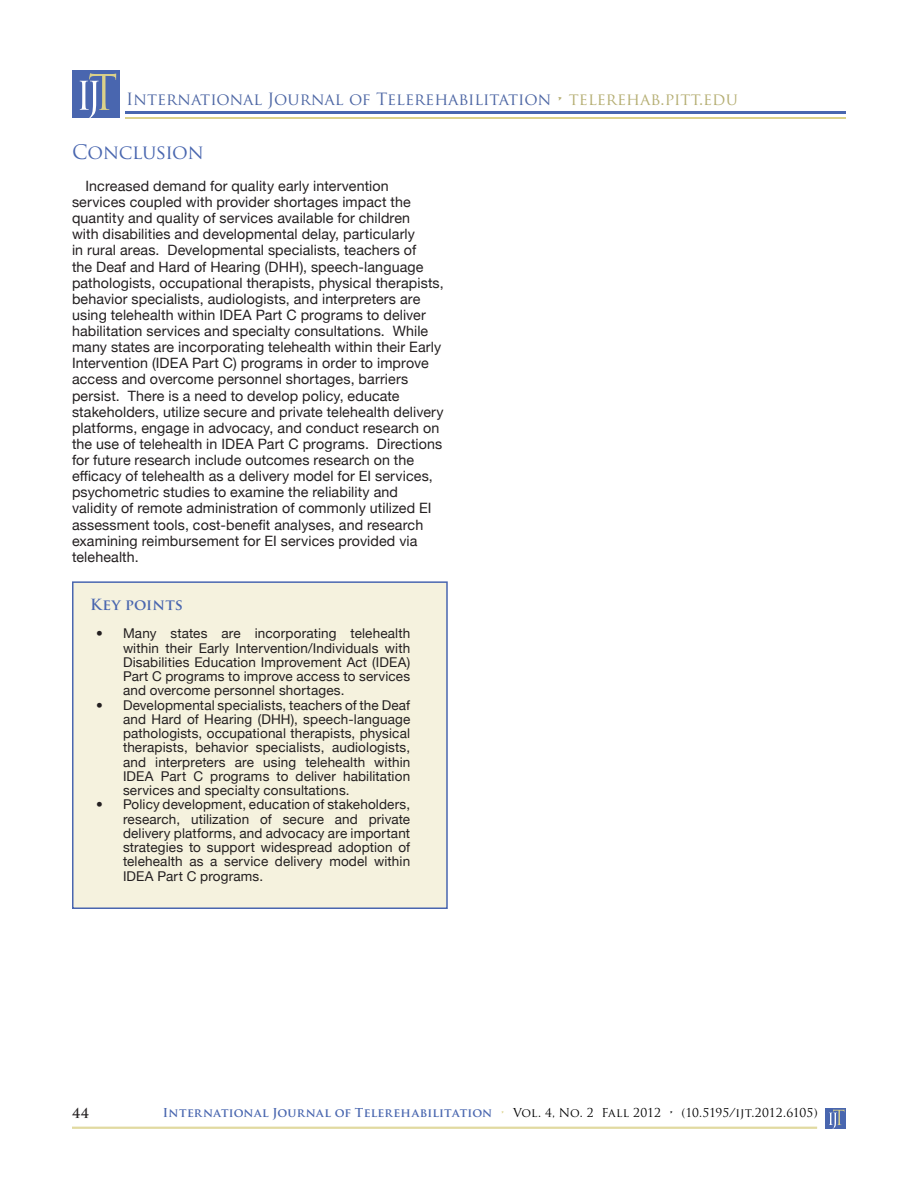
<style>
.page{position:relative;width:918px;height:1188px;background:#fff}
.page>*{position:absolute;margin:0;border:0;box-sizing:border-box;transform-origin:0 0}
.Paragraph_3{font:19.5px "Trajan Pro";letter-spacing:-.025em;color:#4966af}
.t1{font:16.5px "Trajan Pro";color:#4d66a4}
.Heading_3{font:700 15px "Trajan Pro";letter-spacing:.01em;color:#4966af}
.Paragraph_1{font:14.25px/16.2px "Helvetica Neue";letter-spacing:.01em;color:#231f20}
.t2{font:13.5px/14.2px "Helvetica Neue";letter-spacing:.01em;color:#231f20;text-align:justify}
.t3{font:700 13.5px "Trajan Pro";color:#231f20}
.t4{font:12px "Trajan Pro";letter-spacing:-.01em;color:#000}
.s1{font-weight:700;color:#b5ae73}
.s2{color:#b5ae73}
.s3{font-weight:700;color:#4966af}
.s4{color:#dbd189}
</style>
<div class="page">
<div style="left:72px;top:70px;width:48px;height:48px;background:#4966af"></div>
<svg style="left:80px;top:73px;width:36px;height:45px"></svg>
<hr style="left:126px;top:112px;width:720px;height:2px;background:#4966af">
<hr style="left:126px;top:117px;width:720px;height:1px;background:#dbd189">
<div style="left:826px;top:1108px;width:20px;height:21px;background:#4966af"></div>
<svg style="left:829px;top:1109px;width:15px;height:20px"></svg>
<hr style="left:72px;top:1127px;width:745px;height:1px;background:#dbd189">
<hr style="left:72px;top:1128px;width:745px;height:1px;background:#dbd189">
<div style="left:72px;top:581px;width:376px;height:328px;background:#f5f2de;border:2px solid #4966af"></div>
<p class="t1" style="left:126px;top:88px;width:613px">International Journal of Telerehabilitation <span class="s1">•</span> <span class="s2">telerehab.pitt.edu</span></p>
<p class="Paragraph_3" style="left:72px;top:139px;width:133px">Conclusion</p>
<p class="Paragraph_1" style="left:72px;top:177px;width:373px;text-indent:14px">Increased demand for quality early intervention services coupled with provider shortages impact the quantity and quality of services available for children<br>with disabilities and developmental delay, particularly<br>in rural areas. Developmental specialists, teachers of<br>the Deaf and Hard of Hearing (DHH), speech-language pathologists, occupational therapists, physical therapists, behavior specialists, audiologists, and interpreters are using telehealth within IDEA Part C programs to deliver habilitation services and specialty consultations. While many states are incorporating telehealth within their Early Intervention (IDEA Part C) programs in order to improve access and overcome personnel shortages, barriers persist. There is a need to develop policy, educate stakeholders, utilize secure and private telehealth delivery platforms, engage in advocacy, and conduct research on the use of telehealth in IDEA Part C programs. Directions for future research include outcomes research on the efficacy of telehealth as a delivery model for EI services, psychometric studies to examine the reliability and validity of remote administration of commonly utilized EI assessment tools, cost-benefit analyses, and research examining reimbursement for EI services provided via telehealth.</p>
<p class="Heading_3" style="left:90px;top:595px;width:95px">Key points</p>
<p class="t2" style="left:123px;top:625px;width:289px;text-indent:-27px">• Many states are incorporating telehealth within their Early Intervention/Individuals with Disabilities Education Improvement Act (IDEA)<br>Part C programs to improve access to services and overcome personnel shortages.</p>
<p class="t2" style="left:123px;top:697px;width:289px;text-indent:-27px">• Developmental specialists, teachers of the Deaf and Hard of Hearing (DHH), speech-language pathologists, occupational therapists, physical therapists, behavior specialists, audiologists, and interpreters are using telehealth within IDEA Part C programs to deliver habilitation services and specialty consultations.</p>
<p class="t2" style="left:123px;top:796px;width:289px;text-indent:-27px">• Policy development, education of stakeholders, research, utilization of secure and private delivery platforms, and advocacy are important strategies to support widespread adoption of telehealth as a service delivery model within IDEA Part C programs.</p>
<p class="t3" style="left:72px;top:1105px;width:18px">44</p>
<p class="t4" style="left:163px;top:1105px;width:656px"><span class="s3">International Journal of Telerehabilitation</span> <span class="s4">•</span> Vol. 4, No. 2 Fall 2012 • (10.5195/ijt.2012.6105)</p>
</div>
